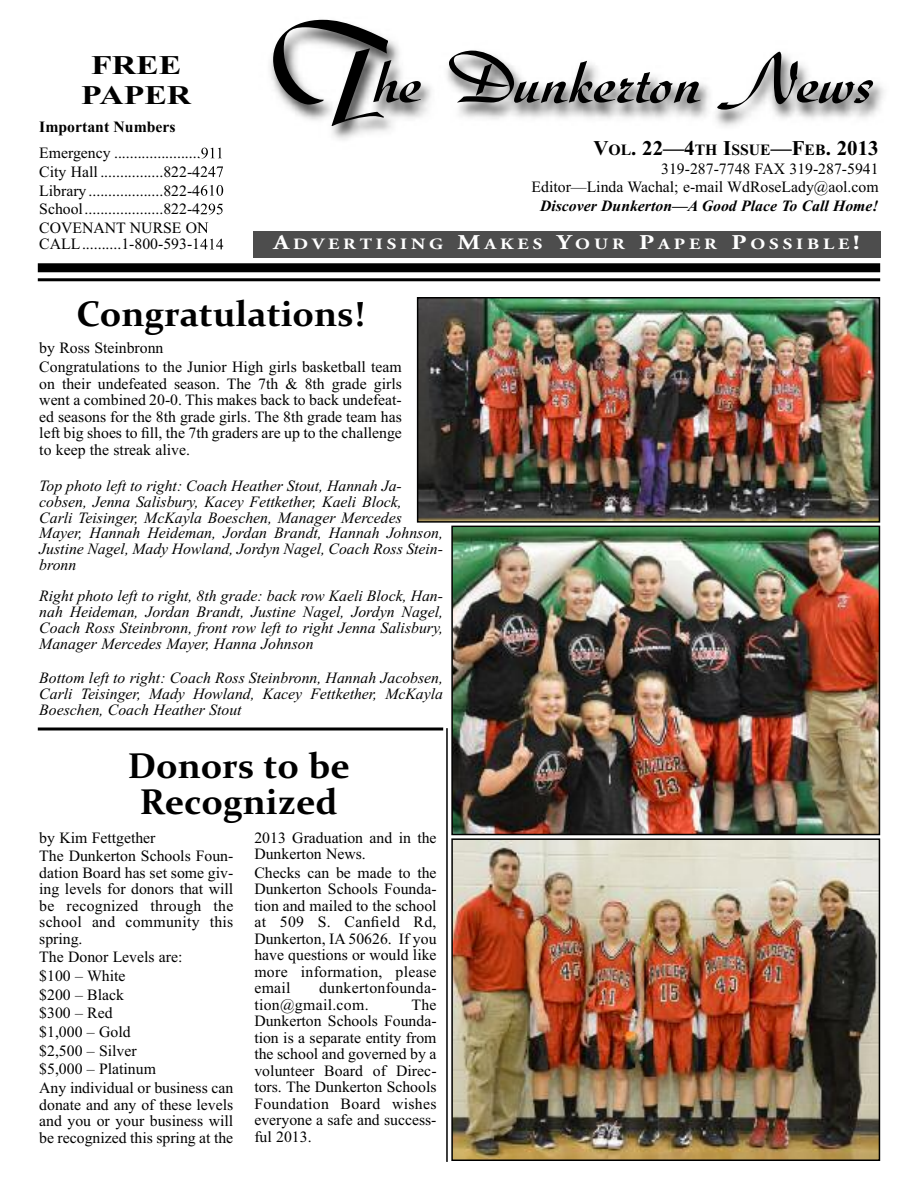
<style>
.page{position:relative;width:918px;height:1188px;background:#fff}
.page>*{position:absolute;margin:0;border:0;box-sizing:border-box;transform-origin:0 0}
.t1{font:500 73.5px "Diskus D";color:#000;scale:.95 1}
.t2{font:700 36px/36px "Constantia";color:#000;text-align:center}
.t3{font:700 27px/30.6px "Times New Roman";color:#000;text-align:center;scale:1.25 1}
.t4{font:700 21px "Times New Roman";color:#000}
.t5{font:15.75px/16.5px "Times";color:#000;text-align:justify}
.t6{font:italic 15.75px/15.8px "Times";color:#000;text-align:justify}
.t7{font:italic 700 15.75px "Times New Roman";color:#000}
.t8{font:700 15.75px "Adobe Garamond Pro";letter-spacing:.21em;color:#fff;scale:1.2 1}
.t9{font:15.75px/16.5px "Times";letter-spacing:.02em;color:#000}
.t10{font:700 15.75px "Times New Roman";color:#000}
.s1{font-size:149.25px}
.s2{font-size:15.75px}
.s3{font-size:21px}
</style>
<div class="page">
<img style="left:199px;top:22px;width:685px;height:291px">
<img style="left:199px;top:54px;width:36px;height:204px">
<div style="left:253px;top:231px;width:627px;height:27px;background:#4d4d4d"></div>
<div style="left:38px;top:263px;width:842px;height:9px;background:#000"></div>
<hr style="left:38px;top:278px;width:842px;height:3px;background:#000">
<div style="left:38px;top:297px;width:627px;height:44px;background:#fff"></div>
<img style="left:420px;top:300px;width:457px;height:220px">
<div style="left:417px;top:297px;width:463px;height:226px;border:2px solid #000"></div>
<img style="left:454px;top:529px;width:423px;height:303px">
<div style="left:451px;top:526px;width:429px;height:309px;border:2px solid #000"></div>
<img style="left:454px;top:841px;width:423px;height:317px">
<div style="left:451px;top:838px;width:429px;height:323px;border:2px solid #000"></div>
<hr style="left:38px;top:728px;width:405px;height:2px;background:#000">
<hr style="left:446px;top:728px;width:2px;height:434px;background:#000">
<h3 class="t3" style="left:81px;top:49px;width:89px">FREE<br>PAPER</h3>
<p class="t10" style="left:39px;top:117px;width:138px">Important Numbers</p>
<p class="t5" style="left:39px;top:144px;width:186px;line-height:18.6px">Emergency ......................911<br>City Hall ................822-4247<br>Library ...................822-4610<br>School....................822-4295<br>COVENANT NURSE ON</p>
<p class="t5" style="left:39px;top:236px;width:186px">CALL..........1-800-593-1414</p>
<h1 class="t1" style="left:254px;top:33px;width:651px"><span class="s1">T</span>he Dunkerton News</h1>
<h3 class="t4" style="left:594px;top:136px;width:287px">V<span class="s2">OL</span>. 22—4<span class="s2">TH</span> I<span class="s2">SSUE</span>—F<span class="s2">EB</span>. 2013</h3>
<p class="t5" style="left:532px;top:159px;width:349px;line-height:18.6px;text-align:right">319-287-7748 FAX 319-287-5941<br>Editor—Linda Wachal; e-mail WdRoseLady@aol.com</p>
<p class="t7" style="left:540px;top:196px;width:340px">Discover Dunkerton—A Good Place To Call Home!</p>
<p class="t8" style="left:273px;top:238px;width:490px"><span class="s3">A</span>DVERTISING <span class="s3">M</span>AKES <span class="s3">Y</span>OUR <span class="s3">P</span>APER <span class="s3">P</span>OSSIBLE<span class="s3">!</span></p>
<h2 class="t2" style="left:77px;top:295px;width:290px">Congratulations!</h2>
<p class="t5" style="left:39px;top:339px;width:364px;line-height:18.6px">by Ross Steinbronn<br>Congratulations to the Junior High girls basketball team</p>
<p class="t5" style="left:39px;top:375px;width:364px">on their undefeated season. The 7th &amp; 8th grade girls went a combined 20-0. This makes back to back undefeat&shy;ed seasons for the 8th grade girls. The 8th grade team has left big shoes to fill, the 7th graders are up to the challenge to keep the streak alive.</p>
<p class="t6" style="left:39px;top:478px;width:405px;text-align:left">Top photo left to right: Coach Heather Stout, Hannah Ja&shy;cobsen, Jenna Salisbury, Kacey Fettkether, Kaeli Block,<br>Carli Teisinger, McKayla Boeschen, Manager Mercedes Mayer, Hannah Heideman, Jordan Brandt, Hannah Johnson, Justine Nagel, Mady Howland, Jordyn Nagel, Coach Ross Stein&shy;bronn</p>
<p class="t6" style="left:39px;top:588px;width:405px">Right photo left to right, 8th grade: back row Kaeli Block, Han&shy;nah Heideman, Jordan Brandt, Justine Nagel, Jordyn Nagel, Coach Ross Steinbronn, front row left to right Jenna Salisbury, Manager Mercedes Mayer, Hanna Johnson</p>
<p class="t6" style="left:39px;top:670px;width:405px">Bottom left to right: Coach Ross Steinbronn, Hannah Jacobsen, Carli Teisinger, Mady Howland, Kacey Fettkether, McKayla Boeschen, Coach Heather Stout</p>
<h2 class="t2" style="left:128px;top:747px;width:224px">Donors to be<br>Recognized</h2>
<p class="t5" style="left:39px;top:828px;width:196px;line-height:18.6px">by Kim Fettgether<br>The Dunkerton Schools Foun-</p>
<p class="t5" style="left:39px;top:864px;width:196px">dation Board has set some giv&shy;ing levels for donors that will be recognized through the school and community this spring.</p>
<p class="t5" style="left:39px;top:948px;width:196px;line-height:18.6px;text-align:left">The Donor Levels are:<br>$100 – White<br>$200 – Black<br>$300 – Red<br>$1,000 – Gold<br>$2,500 – Silver<br>$5,000 – Platinum<br>Any individual or business can</p>
<p class="t5" style="left:39px;top:1096px;width:196px">donate and any of these levels and you or your business will be recognized this spring at the</p>
<p class="t5" style="left:254px;top:829px;width:184px">2013 Graduation and in the<br>Dunkerton News.</p>
<p class="t5" style="left:254px;top:864px;width:184px">Checks can be made to the Dunkerton Schools Founda&shy;tion and mailed to the school at 509 S. Canfield Rd, Dunkerton, IA 50626. If you have questions or would like more information, please email</p>
<p class="t9" style="left:254px;top:980px;width:184px;text-indent:65px">dunkertonfounda&shy;tion@gmail.com.</p>
<p class="t5" style="left:254px;top:996px;width:184px;text-indent:157px">The Dunkerton Schools Founda&shy;tion is a separate entity from the school and governed by a volunteer Board of Direc&shy;tors. The Dunkerton Schools Foundation Board wishes everyone a safe and success&shy;ful 2013.</p>
</div>
